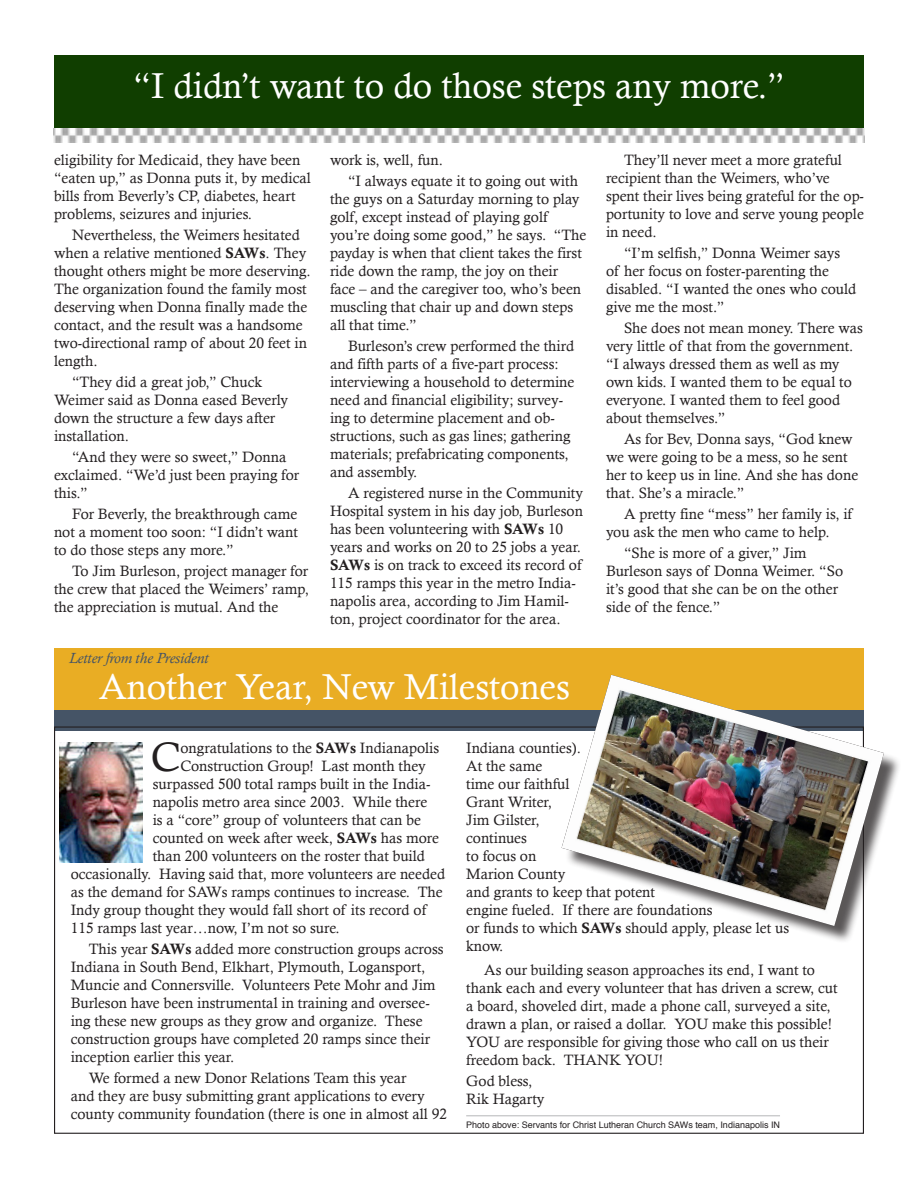
<style>
.page{position:relative;width:918px;height:1188px;background:#fff}
.page>*{position:absolute;margin:0;border:0;box-sizing:border-box;transform-origin:0 0}
.t1{font:41.25px "Calisto";color:#231f20}
.t2{font:36px "Calisto";color:#fff}
.t3{font:15px/18px "Calisto";color:#231f20}
.t4{font:italic 15px "Calisto";color:#455466}
.t5{font:9px "Helvetica";color:#231f20}
.s1{font-family:"Calis MT Bol"}
</style>
<div class="page">
<div style="left:54px;top:55px;width:810px;height:74px;background:#103e00"></div>
<img style="left:53px;top:129px;width:811px;height:14px">
<div style="left:54px;top:649px;width:810px;height:61px;background:#e9ad24"></div>
<div style="left:54px;top:710px;width:810px;height:20px;background:#455466"></div>
<div style="left:565px;top:678px;width:337px;height:266px;background:#231f20;opacity:.75"></div>
<img style="left:562px;top:675px;width:322px;height:251px">
<img style="left:59px;top:742px;width:83px;height:120px">
<hr style="left:466px;top:1115px;width:314px;height:1px;background:#b5b6b8">
<h2 class="t2" style="left:133px;top:64px;width:653px">“I didn’t want to do those steps any more.”</h2>
<p class="t3" style="left:54px;top:151px;width:259px">eligibility for Medicaid, they have been “eaten up,” as Donna puts it, by medical bills from Beverly’s CP, diabetes, heart problems, seizures and injuries.</p>
<p class="t3" style="left:54px;top:226px;width:258px;text-indent:18px">Nevertheless, the Weimers hesitated when a relative mentioned <span class="s1">SAWs</span>. They thought others might be more deserving.<br>The organization found the family most deserving when Donna finally made the contact, and the result was a handsome two-directional ramp of about 20 feet in length.</p>
<p class="t3" style="left:54px;top:373px;width:236px;text-indent:18px">“They did a great job,” Chuck<br>Weimer said as Donna eased Beverly down the structure a few days after installation.</p>
<p class="t3" style="left:54px;top:448px;width:247px;text-indent:18px">“And they were so sweet,” Donna exclaimed. “We’d just been praying for this.”</p>
<p class="t3" style="left:54px;top:505px;width:246px;text-align:justify;text-indent:18px">For Beverly, the breakthrough came not a moment too soon: “I didn’t want to do those steps any more.”</p>
<p class="t3" style="left:54px;top:562px;width:257px;text-align:justify;text-indent:18px">To Jim Burleson, project manager for the crew that placed the Weimers’ ramp, the appreciation is mutual. And the</p>
<p class="t3" style="left:348px;top:150px;width:231px;line-height:21px;text-indent:-18px">work is, well, fun.<br>“I always equate it to going out with</p>
<p class="t3" style="left:330px;top:190px;width:258px">the guys on a Saturday morning to play golf, except instead of playing golf you’re doing some good,” he says. “The payday is when that client takes the first ride down the ramp, the joy on their face – and the caregiver too, who’s been muscling that chair up and down steps all that time.”</p>
<p class="t3" style="left:330px;top:337px;width:246px;text-indent:18px">Burleson’s crew performed the third and fifth parts of a five-part process: interviewing a household to determine need and financial eligibility; survey&shy;ing to determine placement and ob&shy;structions, such as gas lines; gathering materials; prefabricating components, and assembly.</p>
<p class="t3" style="left:330px;top:484px;width:255px;text-indent:18px">A registered nurse in the Community Hospital system in his day job, Burleson has been volunteering with <span class="s1">SAWs</span> 10 years and works on 20 to 25 jobs a year.<br><span class="s1">SAWs</span> is on track to exceed its record of 115 ramps this year in the metro India&shy;napolis area, according to Jim Hamil&shy;ton, project coordinator for the area.</p>
<p class="t3" style="left:606px;top:151px;width:259px;text-indent:18px">They’ll never meet a more grateful recipient than the Weimers, who’ve spent their lives being grateful for the op&shy;portunity to love and serve young people in need.</p>
<p class="t3" style="left:606px;top:244px;width:252px;text-indent:18px">“I’m selfish,” Donna Weimer says of her focus on foster-parenting the disabled. “I wanted the ones who could give me the most.”</p>
<p class="t3" style="left:606px;top:319px;width:258px;text-indent:18px">She does not mean money. There was very little of that from the government. “I always dressed them as well as my own kids. I wanted them to be equal to everyone. I wanted them to feel good about themselves.”</p>
<p class="t3" style="left:606px;top:430px;width:254px;text-indent:18px">As for Bev, Donna says, “God knew we were going to be a mess, so he sent her to keep us in line. And she has done that. She’s a miracle.”</p>
<p class="t3" style="left:606px;top:505px;width:248px;text-indent:18px">A pretty fine “mess” her family is, if you ask the men who came to help.</p>
<p class="t3" style="left:606px;top:544px;width:239px;text-indent:18px">“She is more of a giver,” Jim<br>Burleson says of Donna Weimer. “So it’s good that she can be on the other side of the fence.”</p>
<p class="t4" style="left:69px;top:650px;width:141px">Letter from the President</p>
<h2 class="t2" style="left:99px;top:666px;width:472px">Another Year, New Milestones</h2>
<h1 class="t1" style="left:151px;top:733px;width:31px">C</h1>
<p class="t3" style="left:180px;top:739px;width:260px">ongratulations to the <span class="s1">SAWs</span> Indianapolis</p>
<p class="t3" style="left:466px;top:739px;width:325px">Indiana counties).<br>At the same<br>time our faithful<br>Grant Writer,<br>Jim Gilster,<br>continues<br>to focus on<br>Marion County<br>and grants to keep that potent<br>engine fueled. If there are foundations<br>or funds to which <span class="s1">SAWs</span> should apply, please let us know.</p>
<p class="t3" style="left:466px;top:961px;width:373px;text-indent:18px">As our building season approaches its end, I want to thank each and every volunteer that has driven a screw, cut a board, shoveled dirt, made a phone call, surveyed a site, drawn a plan, or raised a dollar. YOU make this possible!<br>YOU are responsible for giving those who call on us their freedom back. THANK YOU!</p>
<p class="t3" style="left:466px;top:1072px;width:80px">God bless,<br>Rik Hagarty</p>
<p class="t5" style="left:466px;top:1121px;width:315px">Photo above: Servants for Christ Lutheran Church SAWs team, Indianapolis IN</p>
<p class="t3" style="left:180px;top:757px;width:247px">Construction Group! Last month they</p>
<p class="t3" style="left:153px;top:775px;width:279px">surpassed 500 total ramps built in the India-</p>
<p class="t3" style="left:153px;top:793px;width:276px">napolis metro area since 2003. While there</p>
<p class="t3" style="left:153px;top:811px;width:270px">is a “core” group of volunteers that can be</p>
<p class="t3" style="left:153px;top:829px;width:288px">counted on week after week, <span class="s1">SAWs</span> has more</p>
<p class="t3" style="left:153px;top:847px;width:274px">than 200 volunteers on the roster that build</p>
<p class="t3" style="left:71px;top:865px;width:376px">occasionally. Having said that, more volunteers are needed</p>
<p class="t3" style="left:71px;top:883px;width:374px">as the demand for SAWs ramps continues to increase. The</p>
<p class="t3" style="left:71px;top:901px;width:357px">Indy group thought they would fall short of its record of</p>
<p class="t3" style="left:71px;top:919px;width:271px">115 ramps last year…now, I’m not so sure.</p>
<p class="t3" style="left:71px;top:940px;width:374px;text-indent:18px">This year <span class="s1">SAWs</span> added more construction groups across Indiana in South Bend, Elkhart, Plymouth, Logansport, Muncie and Connersville. Volunteers Pete Mohr and Jim Burleson have been instrumental in training and oversee&shy;ing these new groups as they grow and organize. These construction groups have completed 20 ramps since their inception earlier this year.</p>
<p class="t3" style="left:71px;top:1069px;width:378px;text-indent:18px">We formed a new Donor Relations Team this year<br>and they are busy submitting grant applications to every county community foundation (there is one in almost all 92</p>
</div>
